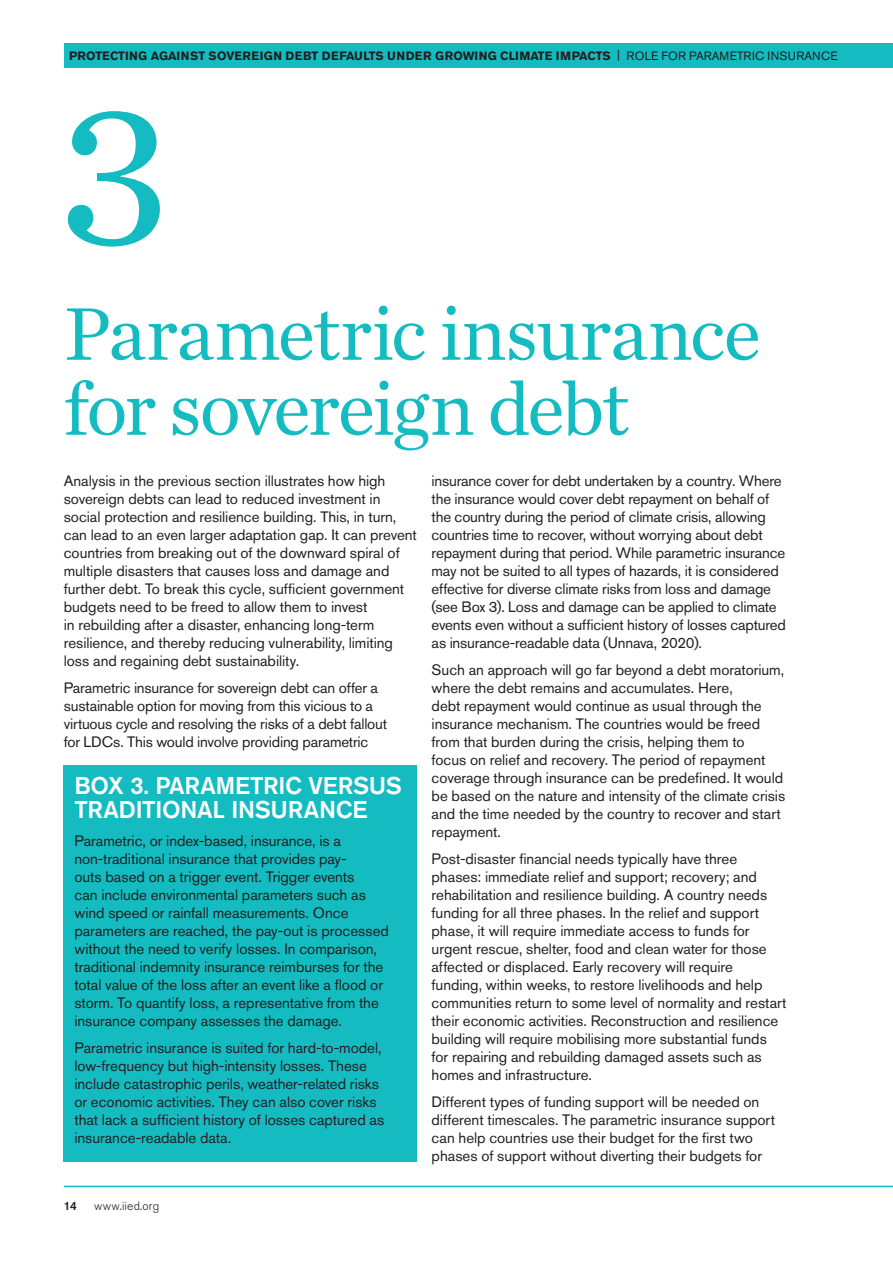
<style>
.page{position:relative;width:893px;height:1263px;background:#fff}
.page>*{position:absolute;margin:0;border:0;box-sizing:border-box;transform-origin:0 0}
.IIED_WP_Section_titl{font:210.75px "Chronicle Text G1";color:#14bcc1}
.IIED_WP_Section_titl-2{font:78px/75px "Chronicle Text G1";letter-spacing:-.03em;color:#14bcc1}
.IIED_WP_Box_title{font:500 24px/24px "Akzidenz Grotesk BE";letter-spacing:-.01em;color:#fff}
.IIED_WP_Body_copy{font:15px/18px "Akzidenz Grotesk BE";letter-spacing:-.005em;color:#231f20}
.t1{font:700 12px "Akzidenz Grotesk BE";letter-spacing:.02em;color:#231f20}
.t2{font:300 12px "Akzidenz Grotesk BE";letter-spacing:.015em;color:#231f20}
.t3{font:500 12px "Akzidenz Grotesk BE";color:#231f20}
.s1{font-weight:400}
</style>
<div class="page">
<div style="left:65px;top:43px;width:828px;height:24px;background:#14bcc1"></div>
<hr style="left:64px;top:1186px;width:829px;height:1px;background:#14bcc1">
<div style="left:64px;top:765px;width:353px;height:396px;background:#14bcc1"></div>
<p class="t1" style="left:69px;top:49px;width:770px">PROTECTING AGAINST SOVEREIGN DEBT DEFAULTS UNDER GROWING CLIMATE IMPACTS <span class="s1">| ROLE FOR PARAMETRIC INSURANCE</span></p>
<h2 class="IIED_WP_Section_titl" style="left:58px;top:14px;width:113px">3</h2>
<h2 class="IIED_WP_Section_titl-2" style="left:64px;top:292px;width:699px">Parametric insurance for sovereign debt</h2>
<p class="IIED_WP_Body_copy" style="left:64px;top:472px;width:355px">Analysis in the previous section illustrates how high sovereign debts can lead to reduced investment in social protection and resilience building. This, in turn, can lead to an even larger adaptation gap. It can prevent countries from breaking out of the downward spiral of multiple disasters that causes loss and damage and further debt. To break this cycle, sufficient government budgets need to be freed to allow them to invest<br>in rebuilding after a disaster, enhancing long-term resilience, and thereby reducing vulnerability, limiting loss and regaining debt sustainability.</p>
<p class="IIED_WP_Body_copy" style="left:64px;top:679px;width:325px">Parametric insurance for sovereign debt can offer a sustainable option for moving from this vicious to a virtuous cycle and resolving the risks of a debt fallout for LDCs. This would involve providing parametric</p>
<p class="IIED_WP_Body_copy" style="left:432px;top:472px;width:356px">insurance cover for debt undertaken by a country. Where the insurance would cover debt repayment on behalf of the country during the period of climate crisis, allowing countries time to recover, without worrying about debt repayment during that period. While parametric insurance may not be suited to all types of hazards, it is considered effective for diverse climate risks from loss and damage (see Box 3). Loss and damage can be applied to climate events even without a sufficient history of losses captured as insurance-readable data (Unnava, 2020).</p>
<p class="IIED_WP_Body_copy" style="left:432px;top:661px;width:355px">Such an approach will go far beyond a debt moratorium, where the debt remains and accumulates. Here,<br>debt repayment would continue as usual through the insurance mechanism. The countries would be freed from that burden during the crisis, helping them to<br>focus on relief and recovery. The period of repayment coverage through insurance can be predefined. It would be based on the nature and intensity of the climate crisis and the time needed by the country to recover and start repayment.</p>
<p class="IIED_WP_Body_copy" style="left:432px;top:850px;width:357px">Post-disaster financial needs typically have three phases: immediate relief and support; recovery; and rehabilitation and resilience building. A country needs funding for all three phases. In the relief and support phase, it will require immediate access to funds for urgent rescue, shelter, food and clean water for those affected or displaced. Early recovery will require funding, within weeks, to restore livelihoods and help communities return to some level of normality and restart their economic activities. Reconstruction and resilience building will require mobilising more substantial funds for repairing and rebuilding damaged assets such as homes and infrastructure.</p>
<p class="IIED_WP_Body_copy" style="left:432px;top:1093px;width:345px">Different types of funding support will be needed on different timescales. The parametric insurance support can help countries use their budget for the first two phases of support without diverting their budgets for</p>
<p class="IIED_WP_Box_title" style="left:74px;top:773px;width:329px">BOX 3. PARAMETRIC VERSUS<br>TRADITIONAL INSURANCE</p>
<p class="IIED_WP_Body_copy" style="left:74px;top:832px;width:316px">Parametric, or index-based, insurance, is a non-traditional insurance that provides pay-<br>outs based on a trigger event. Trigger events<br>can include environmental parameters such as wind speed or rainfall measurements. Once parameters are reached, the pay-out is processed without the need to verify losses. In comparison, traditional indemnity insurance reimburses for the total value of the loss after an event like a flood or storm. To quantify loss, a representative from the insurance company assesses the damage.</p>
<p class="IIED_WP_Body_copy" style="left:74px;top:1039px;width:311px">Parametric insurance is suited for hard-to-model, low-frequency but high-intensity losses. These include catastrophic perils, weather-related risks or economic activities. They can also cover risks that lack a sufficient history of losses captured as insurance-readable data.</p>
<p class="t3" style="left:64px;top:1199px;width:15px">14</p>
<p class="t2" style="left:94px;top:1199px;width:67px">www.iied.org</p>
</div>
